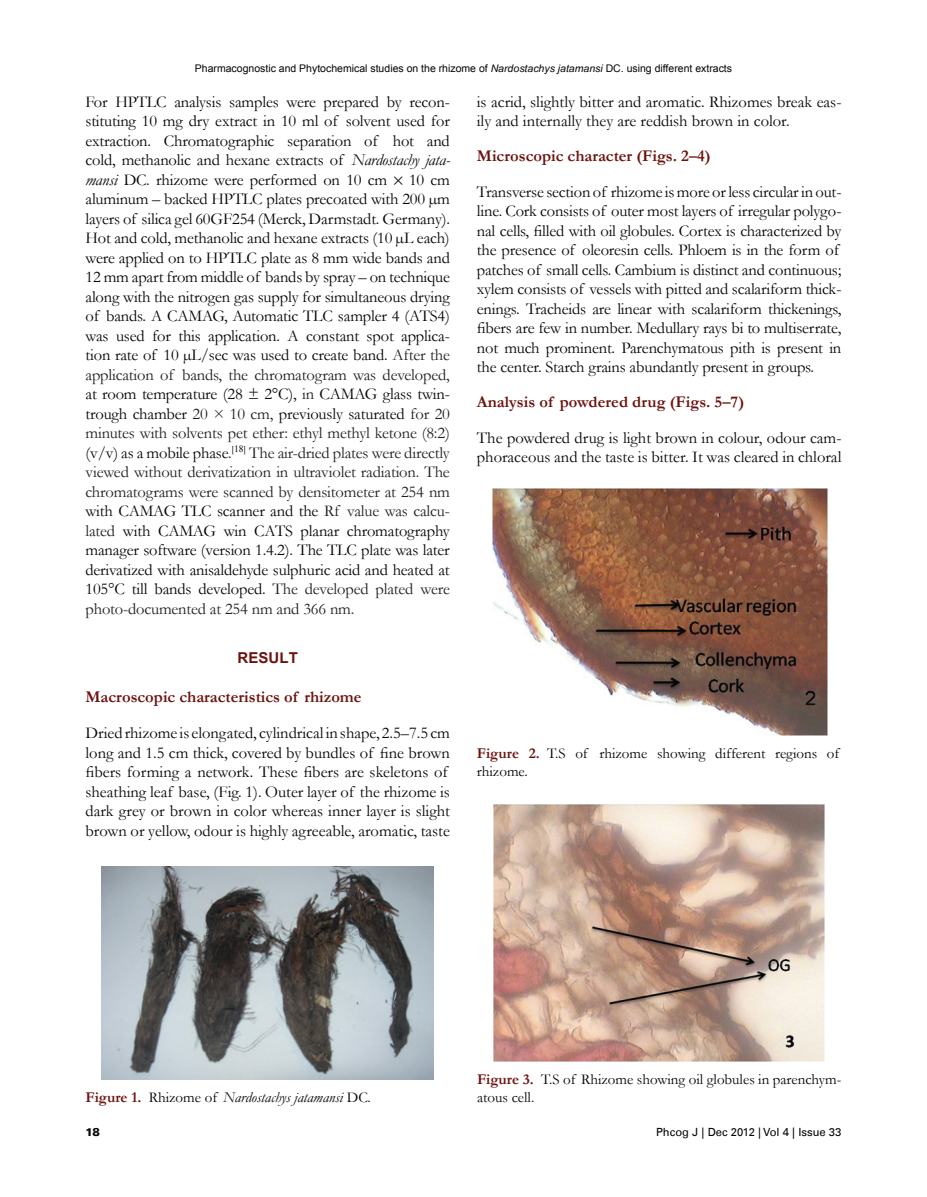
<style>
.page{position:relative;width:927px;height:1197px;background:#fff}
.page>*{position:absolute;margin:0;border:0;box-sizing:border-box;transform-origin:0 0}
.Body_Text{font:16.5px/19.5px "Garamond";letter-spacing:-.01em;color:#050406}
.t1{font:700 16.5px "Garamond";color:#6c120e}
.Fig_caption{font:15px/18px "Garamond";color:#050406}
.Fig_caption-2{font:italic 15px "Garamond";color:#050406}
.t2{font:700 15px "Arial";letter-spacing:.005em;color:#6c120e}
.t3{font:11.25px "Univers LT";color:#050406}
.t4{font:900 11.25px "Univers LT";color:#050406}
.t5{font:10.5px "Arial";color:#050406}
.s1{font-style:italic}
.s2{color:#221e1f}
.s3{font-weight:700;color:#6c120e}
.s4{font-weight:700;font-style:normal;color:#6c120e}
.s5{font-style:normal}
</style>
<div class="page">
<img style="left:102px;top:867px;width:332px;height:213px">
<img style="left:492px;top:488px;width:335px;height:248px">
<img style="left:493px;top:805px;width:332px;height:256px">
<p class="t5" style="left:195px;top:61px;width:539px">Pharmacognostic and Phytochemical studies on the rhizome of <span class="s1">Nardostachys jatamansi</span> DC. using different extracts</p>
<p class="Body_Text" style="left:86px;top:91px;width:366px;text-align:justify">For HPTLC analysis samples were prepared by recon&shy;stituting 10 mg dry extract in 10 ml of solvent used for extraction. Chromatographic separation of hot and cold, methanolic and hexane extracts of <span class="s1">Nardostachy jata&shy;mansi</span> DC. rhizome were performed on 10 cm</p>
<p class="Body_Text" style="left:86px;top:169px;width:366px;text-align:justify;text-indent:324px">10 cm aluminum – backed HPTLC plates precoated with 200 µm layers of silica gel 60GF254 (Merck, Darmstadt. Germany).<br>Hot and cold, methanolic and hexane extracts (10 µL each) were applied on to HPTLC plate as 8 mm wide bands and 12 mm apart from middle of bands by spray – on technique along with the nitrogen gas supply for simultaneous drying of bands. A CAMAG, Automatic TLC sampler 4 (ATS4) was used for this application. A constant spot applica&shy;tion rate of 10 µL/sec was used to create band. <span class="s2">After the application of bands, the chromatogram was developed, </span>at room temperature (28 ± 2°C), <span class="s2">in</span> CAMAG glass twin&shy;trough chamber <span class="s2">20 × 10 cm,</span> previously saturated <span class="s2">for 20 minutes with solvents pet ether: ethyl methyl ketone (8:2) </span>(v/v) as a mobile phase<span class="s2">.</span><sup>[</sup><sup>18</sup><sup>]</sup> <span class="s2">The air-dried plates were directly viewed without derivatization in ultraviolet radiation. The chromatograms were scanned by densitometer at 254 nm </span>with CAMAG TLC scanner and the <span class="s2">Rf value was calcu&shy;lated</span> with CAMAG win CATS planar chromatography manager software (version 1.4.2). The TLC plate was later derivatized with anisaldehyde sulphuric acid and heated at 105°C till bands developed. <span class="s2">The developed plated were photo-documented at 254 nm and 366 nm.</span></p>
<h1 class="t2" style="left:237px;top:650px;width:62px">RESULT</h1>
<h2 class="t1" style="left:86px;top:686px;width:278px">Macroscopic characteristics of rhizome</h2>
<p class="Body_Text" style="left:86px;top:723px;width:366px">Dried rhizome is elongated, cylindrical in shape, 2.5–7.5 cm long and 1.5 cm thick, covered by bundles of fine brown fibers forming a network. These fibers are skeletons of sheathing leaf base, (Fig. 1). Outer layer of the rhizome is dark grey or brown in color whereas inner layer is slight brown or yellow, odour is highly agreeable, aromatic, taste</p>
<p class="Body_Text" style="left:477px;top:91px;width:366px">is acrid, slightly bitter and aromatic. Rhizomes break eas&shy;ily and internally they are reddish brown in color.</p>
<h2 class="t1" style="left:477px;top:144px;width:235px">Microscopic character (Figs. 2–4)</h2>
<p class="Body_Text" style="left:477px;top:181px;width:366px">Transverse section of rhizome is more or less circular in out&shy;line. Cork consists of outer most layers of irregular polygo&shy;nal cells, filled with oil globules. Cortex is characterized by the presence of oleoresin cells. Phloem is in the form of patches of small cells. Cambium is distinct and continuous; xylem consists of vessels with pitted and scalariform thick&shy;enings. Tracheids are linear with scalariform thickenings, fibers are few in number. Medullary rays bi to multiserrate, not much prominent. Parenchymatous pith is present in the center. Starch grains abundantly present in groups.</p>
<h2 class="t1" style="left:477px;top:390px;width:269px">Analysis of powdered drug (Figs. 5–7)</h2>
<p class="Body_Text" style="left:477px;top:427px;width:366px">The powdered drug is light brown in colour, odour cam&shy;phoraceous and the taste is bitter. It was cleared in chloral</p>
<p class="Fig_caption" style="left:477px;top:744px;width:364px"><span class="s3">Figure 2.</span> T.S of rhizome showing different regions of rhizome.</p>
<p class="Fig_caption-2" style="left:86px;top:1087px;width:287px"><span class="s4">Figure 1.</span> <span class="s5">Rhizome of</span> Nardostachys jatamansi <span class="s5">DC.</span></p>
<p class="Fig_caption" style="left:477px;top:1070px;width:366px"><span class="s3">Figure 3.</span> T.S of Rhizome showing oil globules in parenchym&shy;atous cell.</p>
<p class="t4" style="left:86px;top:1125px;width:16px">18</p>
<p class="t3" style="left:656px;top:1125px;width:187px">Phcog J | Dec 2012 | Vol 4 | Issue 33</p>
</div>
